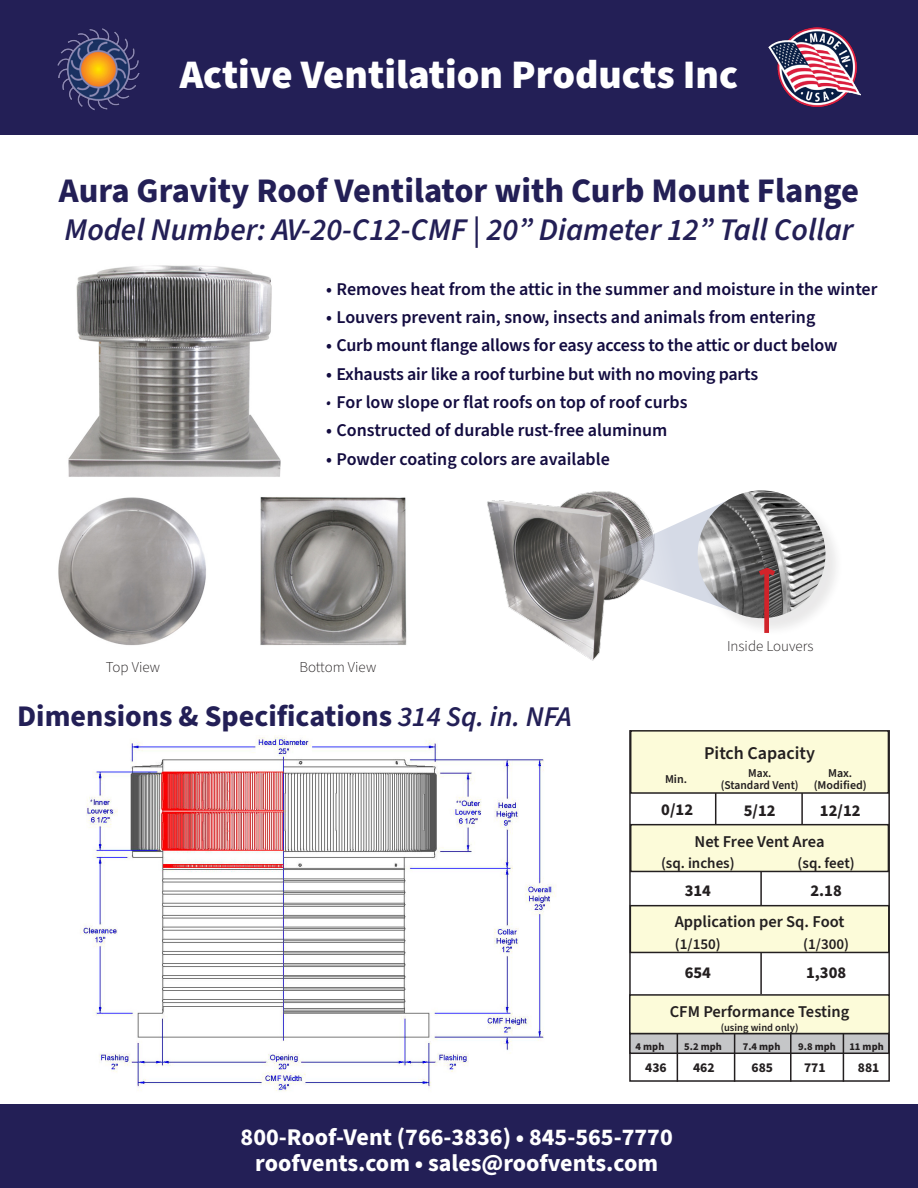
<style>
.page{position:relative;width:918px;height:1188px;background:#fff}
.page>*{position:absolute;margin:0;border:0;box-sizing:border-box;transform-origin:0 0}
.t1{font:900 40.5px "Source Sans Pro";color:#fff}
.t2{font:700 34.5px "Source Sans Pro";color:#231f56}
.t3{font:italic 600 31.5px "Source Sans Pro";color:#231f56}
.t4{font:700 30px "Source Sans Pro";color:#231f56}
.t5{font:700 24px "Source Sans Pro";color:#fff}
.t6{font:600 18px "Source Sans Pro";letter-spacing:-.005em;color:#130c40}
.t7{font:600 18px "Source Sans Pro";color:#231f20}
.t8{font:600 16.5px "Source Sans Pro";color:#231f20}
.t9{font:700 16.5px "Source Sans Pro";color:#231f20}
.t10{font:600 15px "Source Sans Pro";color:#231f20}
.t11{font:300 15px "Source Sans Pro";color:#231f20}
.t12{font:700 13.5px "Source Sans Pro";color:#231f20}
.t13{font:600 12px/12px "Source Sans Pro";color:#231f20;text-align:center}
.t14{font:600 12px/12px "Source Sans Pro";color:#231f20;text-align:center;scale:.96 1}
.t15{font:700 10.5px "Source Sans Pro";color:#231f20}
.t16{font:600 10.5px "Source Sans Pro";color:#231f20}
.s1{font-weight:300;font-style:italic}
.s2{font-weight:600;font-style:italic;font-size:28.5px}
</style>
<div class="page">
<div style="left:0;top:1px;width:918px;height:134px;background:#231f56"></div>
<img style="left:57px;top:28px;width:83px;height:83px">
<img style="left:769px;top:28px;width:92px;height:79px">
<div style="left:0;top:1105px;width:918px;height:83px;background:#231f56"></div>
<img style="left:80px;top:736px;width:476px;height:355px">
<div style="left:630px;top:1033px;width:259px;height:20px;background:#c5c6c8"></div>
<div style="left:629px;top:1033px;width:261px;height:21px;border:2px solid #231f20"></div>
<hr style="left:760px;top:827px;width:2px;height:167px;background:#231f20">
<hr style="left:715px;top:789px;width:1px;height:48px;background:#231f20">
<hr style="left:801px;top:788px;width:2px;height:48px;background:#231f20">
<div style="left:631px;top:731px;width:257px;height:62px;background:#fcfbd9"></div>
<div style="left:630px;top:730px;width:259px;height:64px;border:2px solid #231f20"></div>
<div style="left:631px;top:825px;width:257px;height:46px;background:#fcfbd9"></div>
<div style="left:630px;top:824px;width:259px;height:48px;border:2px solid #231f20"></div>
<div style="left:630px;top:995px;width:259px;height:39px;background:#fcfbd9"></div>
<div style="left:629px;top:994px;width:261px;height:40px;border:2px solid #231f20"></div>
<div style="left:630px;top:906px;width:259px;height:46px;background:#fcfbd9"></div>
<div style="left:630px;top:905px;width:260px;height:48px;border:2px solid #231f20"></div>
<hr style="left:677px;top:1033px;width:1px;height:49px;background:#231f20">
<hr style="left:734px;top:1033px;width:1px;height:49px;background:#231f20">
<hr style="left:790px;top:1033px;width:2px;height:49px;background:#231f20">
<hr style="left:843px;top:1033px;width:1px;height:49px;background:#231f20">
<img style="left:68px;top:265px;width:213px;height:212px">
<img style="left:58px;top:497px;width:148px;height:148px">
<img style="left:260px;top:497px;width:147px;height:148px">
<img style="left:487px;top:491px;width:143px;height:170px">
<svg style="left:592px;top:499px;width:107px;height:118px"></svg>
<div style="left:699px;top:492px;width:145px;height:144px;background:#231f20;opacity:.1"></div>
<img style="left:698px;top:490px;width:127px;height:128px;border-radius:64px">
<div style="left:764px;top:571px;width:5px;height:62px;background:#d1232a"></div>
<svg style="left:754px;top:565px;width:26px;height:15px"></svg>
<p class="t1" style="left:180px;top:47px;width:560px">Active Ventilation Products Inc</p>
<p class="t2" style="left:59px;top:167px;width:802px">Aura Gravity Roof Ventilator with Curb Mount Flange</p>
<p class="t3" style="left:65px;top:208px;width:790px">Model Number: AV-20-C12-CMF | 20” Diameter 12” Tall Collar</p>
<p class="t6" style="left:326px;top:277px;width:553px">• Removes heat from the attic in the summer and moisture in the winter</p>
<p class="t6" style="left:326px;top:305px;width:491px">• Louvers prevent rain, snow, insects and animals from entering</p>
<p class="t6" style="left:326px;top:333px;width:513px">• Curb mount flange allows for easy access to the attic or duct below</p>
<p class="t6" style="left:326px;top:362px;width:433px">• Exhausts air like a roof turbine but with no moving parts</p>
<p class="t6" style="left:326px;top:390px;width:363px"><span class="s1">•</span> For low slope or flat roofs on top of roof curbs</p>
<p class="t6" style="left:326px;top:418px;width:343px">• Constructed of durable rust-free aluminum</p>
<p class="t6" style="left:326px;top:447px;width:285px">• Powder coating colors are available</p>
<p class="t11" style="left:106px;top:657px;width:56px">Top View</p>
<p class="t11" style="left:299px;top:657px;width:78px">Bottom View</p>
<p class="t4" style="left:17px;top:696px;width:556px">Dimensions &amp; Specifications <span class="s2">314 Sq. in. NFA</span></p>
<p class="t11" style="left:727px;top:636px;width:88px">Inside Louvers</p>
<p class="t7" style="left:704px;top:741px;width:112px">Pitch Capacity</p>
<p class="t13" style="left:665px;top:773px;width:24px">Min.</p>
<p class="t14" style="left:721px;top:767px;width:83px">Max.<br>(Standard Vent)</p>
<p class="t9" style="left:661px;top:799px;width:33px">0/12</p>
<p class="t9" style="left:744px;top:800px;width:33px">5/12</p>
<p class="t13" style="left:814px;top:767px;width:55px">Max. (Modified)</p>
<p class="t9" style="left:820px;top:799px;width:42px">12/12</p>
<p class="t8" style="left:695px;top:830px;width:132px">Net Free Vent Area</p>
<p class="t10" style="left:661px;top:853px;width:75px">(sq. inches)</p>
<p class="t9" style="left:685px;top:880px;width:28px">314</p>
<p class="t10" style="left:798px;top:853px;width:59px">(sq. feet)</p>
<p class="t9" style="left:810px;top:880px;width:33px">2.18</p>
<p class="t8" style="left:675px;top:911px;width:171px">Application per Sq. Foot</p>
<p class="t10" style="left:675px;top:934px;width:47px">(1/150)</p>
<p class="t9" style="left:685px;top:962px;width:28px">654</p>
<p class="t10" style="left:803px;top:934px;width:47px">(1/300)</p>
<p class="t9" style="left:806px;top:962px;width:42px">1,308</p>
<p class="t8" style="left:670px;top:1001px;width:181px">CFM Performance Testing</p>
<p class="t16" style="left:721px;top:1020px;width:79px">(using wind only)</p>
<p class="t15" style="left:636px;top:1039px;width:30px">4 mph</p>
<p class="t15" style="left:684px;top:1039px;width:39px">5.2 mph</p>
<p class="t15" style="left:743px;top:1039px;width:39px">7.4 mph</p>
<p class="t15" style="left:798px;top:1039px;width:39px">9.8 mph</p>
<p class="t15" style="left:849px;top:1039px;width:36px">11 mph</p>
<p class="t12" style="left:645px;top:1059px;width:23px">436</p>
<p class="t12" style="left:693px;top:1059px;width:23px">462</p>
<p class="t12" style="left:752px;top:1059px;width:23px">685</p>
<p class="t12" style="left:804px;top:1059px;width:23px">771</p>
<p class="t12" style="left:858px;top:1059px;width:23px">881</p>
<p class="t5" style="left:241px;top:1121px;width:434px">800-Roof-Vent (766-3836) • 845-565-7770</p>
<p class="t5" style="left:255px;top:1146px;width:404px">roofvents.com • sales@roofvents.com</p>
</div>
